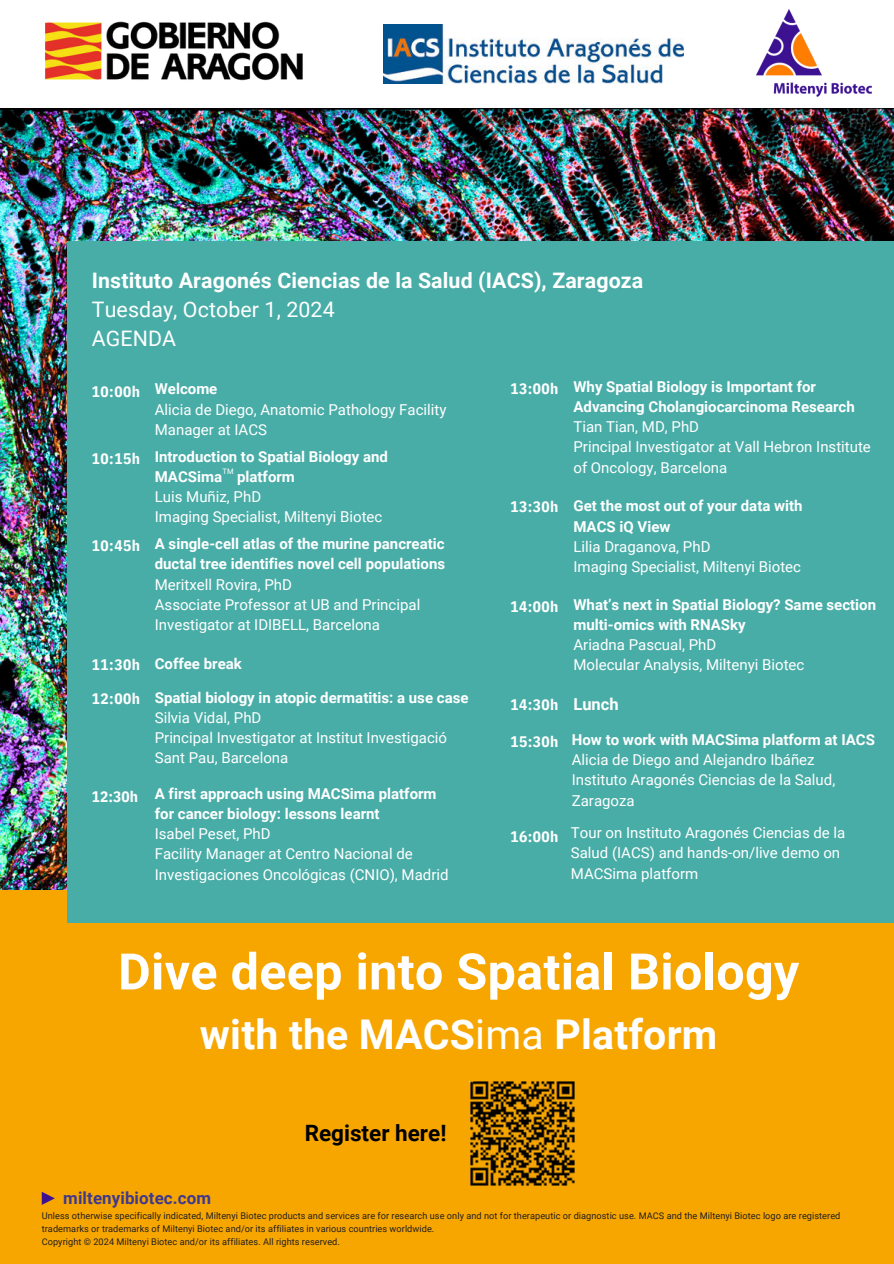
<style>
.page{position:relative;width:894px;height:1264px;background:#fff}
.page>*{position:absolute;margin:0;border:0;box-sizing:border-box;transform-origin:0 0}
.t1{font:700 50.25px "Roboto";letter-spacing:.005em;color:#fff}
.t2{font:700 40.95px "Roboto";letter-spacing:.005em;color:#fff}
.t3{font:700 22.5px "Roboto";color:#000}
.t4{font:700 21.3px "Roboto";letter-spacing:.005em;color:#fff}
.t5{font:21.3px/29.2px "Roboto";letter-spacing:.005em;color:#fff}
.t6{font:700 16.95px "Roboto";letter-spacing:.005em;color:#40398c}
.t7{font:700 15.3px "IBM Plex Sans Cond";letter-spacing:.03em;color:#fff}
.t8{font:15px/20.2px "Roboto";color:#fff}
.t9{font:700 15px/20.2px "Roboto";color:#fff}
.t10{font:9.15px/12.9px "Roboto";letter-spacing:.005em;color:#231f20}
.t11{font:7.5px "Roboto";color:#fff}
.s1{font-family:"IBM Plex Sans Cond";font-size:15.3px}
.s2{font-family:"Roboto";font-size:16.5px}
.s3{font-family:"IBM Plex Sans Cond";font-weight:700;font-size:15.3px}
.s4{font-weight:700}
.s5{font-weight:400}
</style>
<div class="page">
<div style="left:0;top:758px;width:893px;height:505px;background:#f7a600"></div>
<img style="left:0;top:108px;width:893px;height:781px">
<div style="left:67px;top:241px;width:826px;height:681px;background:#49ada7"></div>
<img style="left:383px;top:24px;width:300px;height:60px">
<img style="left:756px;top:10px;width:115px;height:86px">
<img style="left:44px;top:21px;width:259px;height:60px">
<img style="left:469px;top:1081px;width:106px;height:105px">
<svg style="left:42px;top:1192px;width:13px;height:12px"></svg>
<h3 class="t4" style="left:92px;top:265px;width:552px">Instituto Aragonés Ciencias de la Salud (IACS), Zaragoza</h3>
<h3 class="t5" style="left:92px;top:294px;width:244px">Tuesday, October 1, 2024<br>AGENDA</h3>
<p class="t7" style="left:92px;top:379px;width:50px">10:00h</p>
<p class="t7" style="left:92px;top:447px;width:50px">10:15h</p>
<p class="t7" style="left:92px;top:533px;width:50px">10:45h</p>
<p class="t7" style="left:92px;top:652px;width:50px">11:30h</p>
<p class="t7" style="left:92px;top:686px;width:50px">12:00h</p>
<p class="t7" style="left:92px;top:784px;width:48px">12:30h</p>
<p class="t9" style="left:573px;top:375px;width:283px;text-indent:-63px"><span class="s1">13:00h</span> Why Spatial Biology is Important for<br>Advancing Cholangiocarcinoma Research</p>
<p class="t8" style="left:573px;top:416px;width:299px">Tian Tian, MD, PhD<br>Principal Investigator at Vall Hebron Institute</p>
<p class="t9" style="left:155px;top:378px;width:64px">Welcome</p>
<p class="t8" style="left:155px;top:398px;width:293px">Alicia de Diego, Anatomic Pathology Facility<br>Manager at IACS</p>
<p class="t9" style="left:155px;top:445px;width:235px">Introduction to Spatial Biology and<br>MACSima platform</p>
<p class="t8" style="left:155px;top:486px;width:229px">Luis Muñiz, PhD<br>Imaging Specialist, Miltenyi Biotec</p>
<p class="t9" style="left:155px;top:533px;width:292px">A single-cell atlas of the murine pancreatic ductal tree identifies novel cell populations</p>
<p class="t8" style="left:155px;top:573px;width:267px">Meritxell Rovira, PhD<br>Associate Professor at UB and Principal<br>Investigator at IDIBELL, Barcelona</p>
<p class="t11" style="left:222px;top:466px;width:13px">TM</p>
<p class="t8" style="left:573px;top:456px;width:155px">of Oncology, Barcelona</p>
<p class="t9" style="left:573px;top:495px;width:231px;text-indent:-63px"><span class="s1">13:30h</span> Get the most out of your data with<br>MACS iQ View</p>
<p class="t8" style="left:573px;top:536px;width:229px">Lilia Draganova, PhD<br>Imaging Specialist, Miltenyi Biotec</p>
<p class="t9" style="left:573px;top:593px;width:304px;text-indent:-63px"><span class="s1">14:00h</span> What’s next in Spatial Biology? Same section multi-omics with RNASky</p>
<p class="t8" style="left:573px;top:634px;width:232px">Ariadna Pascual, PhD<br>Molecular Analysis, Miltenyi Biotec</p>
<p class="t9" style="left:155px;top:652px;width:89px">Coffee break</p>
<p class="t9" style="left:155px;top:686px;width:315px">Spatial biology in atopic dermatitis: a use case</p>
<p class="t8" style="left:155px;top:706px;width:294px">Silvia Vidal, PhD<br>Principal Investigator at Institut Investigació<br>Sant Pau, Barcelona</p>
<p class="t9" style="left:155px;top:782px;width:283px">A first approach using MACSima platform for cancer biology: lessons learnt</p>
<p class="t8" style="left:155px;top:823px;width:295px">Isabel Peset, PhD<br>Facility Manager at Centro Nacional de<br>Investigaciones Oncológicas (CNIO), Madrid</p>
<p class="t7" style="left:510px;top:692px;width:110px">14:30h <span class="s2">Lunch</span></p>
<p class="t8" style="left:571px;top:729px;width:304px;text-indent:-61px"><span class="s3">15:30h</span> <span class="s4">How to work with MACSima platform at IACS </span>Alicia de Diego and Alejandro Ibáñez<br>Instituto Aragonés Ciencias de la Salud, Zaragoza</p>
<p class="t8" style="left:570px;top:822px;width:276px;text-indent:-60px"><span class="s3">16:00h</span> Tour on Instituto Aragonés Ciencias de la<br>Salud (IACS) and hands-on/live demo on<br>MACSima platform</p>
<h1 class="t1" style="left:118px;top:936px;width:682px">Dive deep into Spatial Biology</h1>
<h2 class="t2" style="left:200px;top:1005px;width:518px">with the MACS<span class="s5">ima</span> Platform</h2>
<h3 class="t3" style="left:304px;top:1116px;width:143px">Register here!</h3>
<p class="t6" style="left:63px;top:1185px;width:149px">miltenyibiotec.com</p>
<p class="t10" style="left:42px;top:1208px;width:799px">Unless otherwise specifically indicated, Miltenyi Biotec products and services are for research use only and not for therapeutic or diagnostic use. MACS and the Miltenyi Biotec logo are registered trademarks or trademarks of Miltenyi Biotec and/or its affiliates in various countries worldwide.<br>Copyright © 2024 Miltenyi Biotec and/or its affiliates. All rights reserved.</p>
</div>
